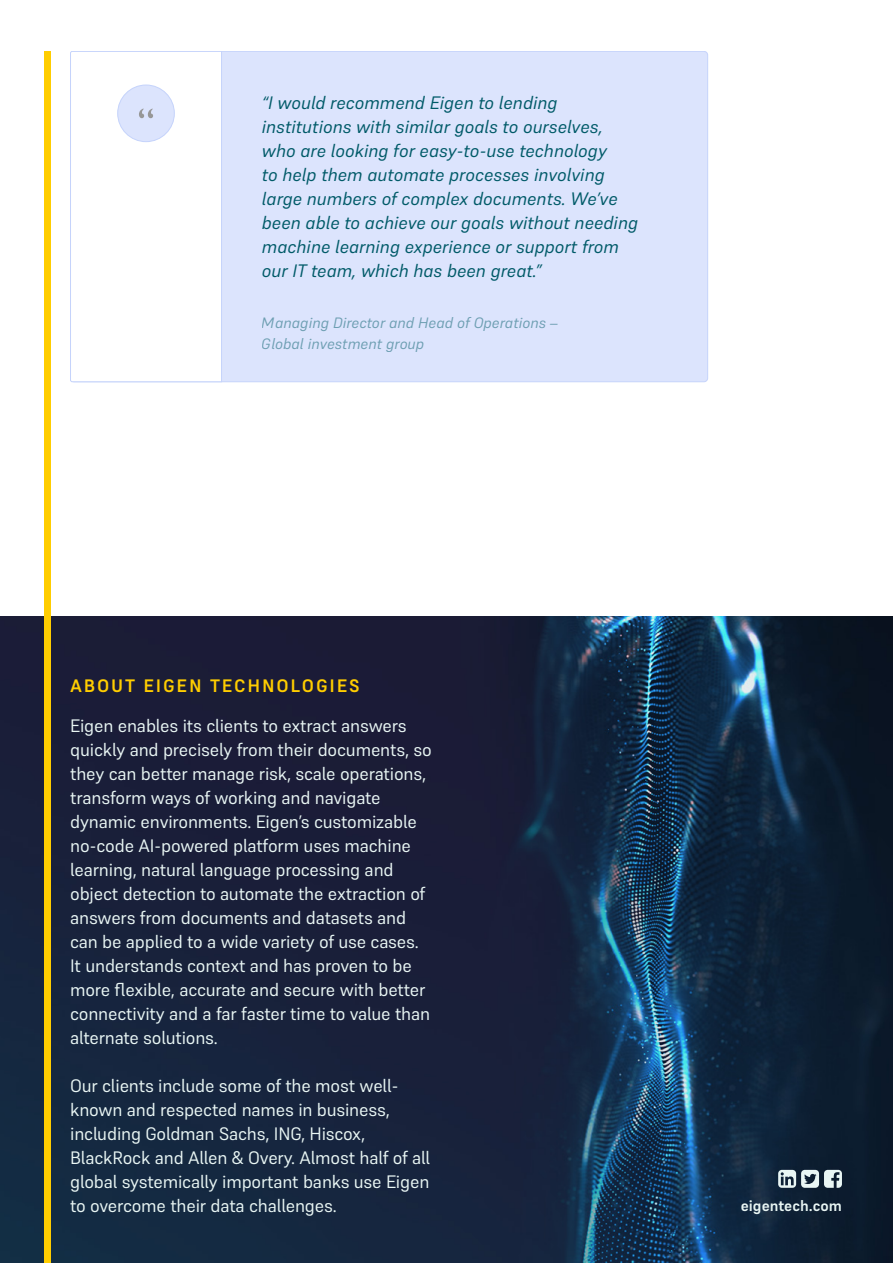
<style>
.page{position:relative;width:893px;height:1263px;background:#fff}
.page>*{position:absolute;margin:0;border:0;box-sizing:border-box;transform-origin:0 0}
.t1{font:18px/24px "Supreme";letter-spacing:-.01em;color:#e9f6f4}
.t2{font:italic 800 18px/24px "Supreme Variable";color:#005a68}
.t3{font:700 18px "Supreme";letter-spacing:.1em;color:#ffcd00}
.t4{font:italic 800 15px/21px "Supreme Variable";color:#005a68}
.t5{font:700 15px "Supreme";color:#e9f6f4}
</style>
<div class="page">
<img style="left:0;top:617px;width:893px;height:646px">
<svg style="left:778px;top:1170px;width:64px;height:18px"></svg>
<div style="left:44px;top:51px;width:7px;height:1212px;background:#ffcd00"></div>
<div style="left:70px;top:51px;width:638px;height:331px;background:#dce4fd;border-radius:4px"></div>
<div style="left:70px;top:51px;width:152px;height:331px;background:#fff"></div>
<div style="left:118px;top:85px;width:56px;height:57px;background:#dce4fd;border-radius:50%"></div>
<div style="left:117px;top:85px;width:58px;height:57px;border:1px solid #c5d3fb;border-radius:50%"></div>
<svg style="left:139px;top:108px;width:14px;height:10px"></svg>
<p class="t2" style="left:262px;top:91px;width:378px">“I would recommend Eigen to lending institutions with similar goals to ourselves, who are looking for easy-to-use technology<br>to help them automate processes involving large numbers of complex documents. We’ve been able to achieve our goals without needing machine learning experience or support from our IT team, which has been great.”</p>
<p class="t4" style="left:262px;top:312px;width:297px">Managing Director and Head of Operations –<br>Global investment group</p>
<p class="t3" style="left:70px;top:674px;width:291px">ABOUT EIGEN TECHNOLOGIES</p>
<p class="t1" style="left:70px;top:713px;width:363px">Eigen enables its clients to extract answers quickly and precisely from their documents, so they can better manage risk, scale operations, transform ways of working and navigate dynamic environments. Eigen’s customizable no-code AI-powered platform uses machine learning, natural language processing and object detection to automate the extraction of answers from documents and datasets and can be applied to a wide variety of use cases.<br>It understands context and has proven to be more flexible, accurate and secure with better connectivity and a far faster time to value than alternate solutions.</p>
<p class="t1" style="left:70px;top:1073px;width:362px">Our clients include some of the most well&shy;known and respected names in business, including Goldman Sachs, ING, Hiscox, BlackRock and Allen &amp; Overy. Almost half of all global systemically important banks use Eigen to overcome their data challenges.</p>
<p class="t5" style="left:741px;top:1196px;width:103px">eigentech.com</p>
</div>
